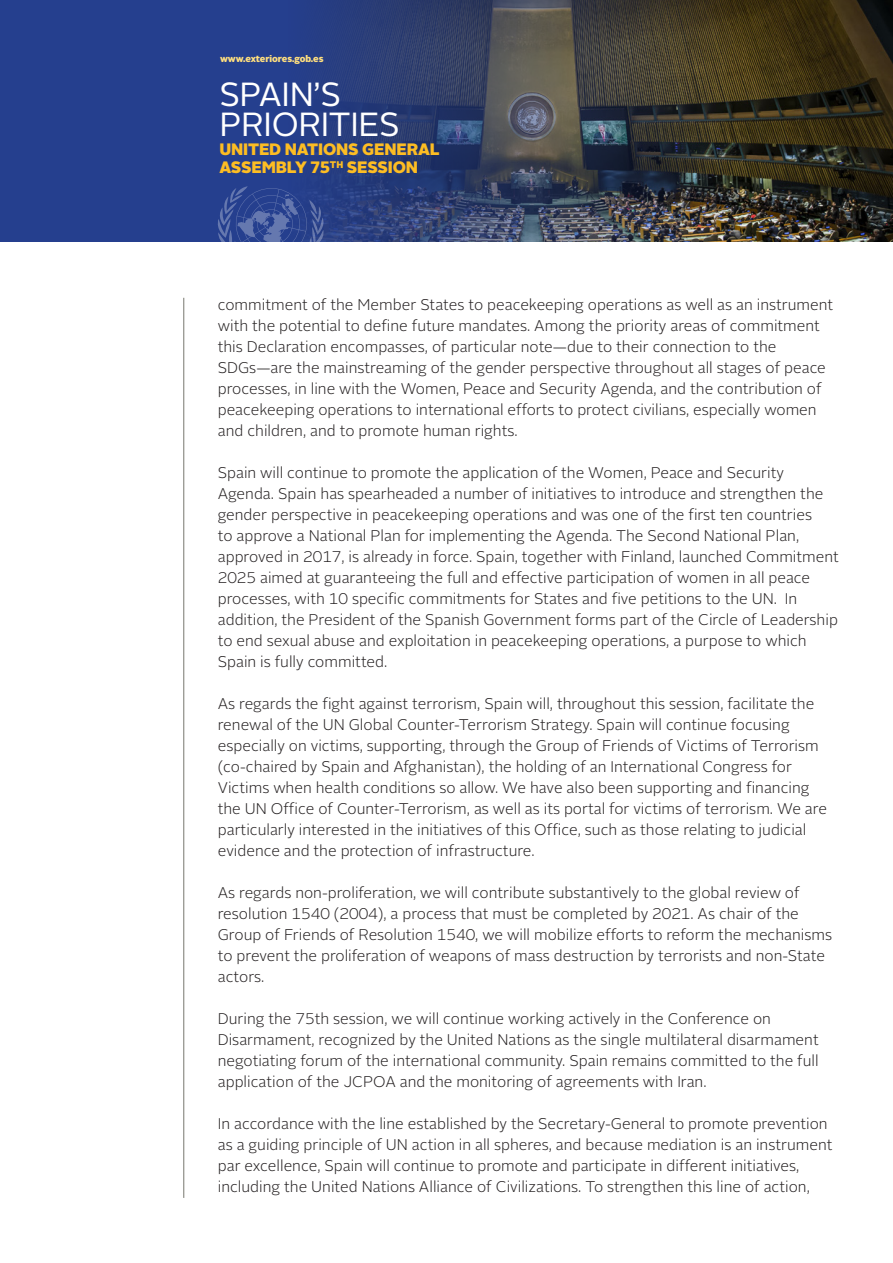
<style>
.page{position:relative;width:893px;height:1263px;background:#fff}
.page>*{position:absolute;margin:0;border:0;box-sizing:border-box;transform-origin:0 0}
.t1{font:33.45px/30.5px "Alright Sans";letter-spacing:-.01em;color:#fff}
.t2{font:900 16.5px/18.6px "Alright Sans";letter-spacing:-.01em;color:#fdbd23}
.parrafo{font:300 15.45px/21px "Alright Sans";color:#231f20}
.t3{font:900 12px "Alright Sans";letter-spacing:-.01em;color:#ffdf7e}
.t4{font:900 9.3px "Alright Sans";letter-spacing:-.01em;color:#ffdf7e}
</style>
<div class="page">
<img style="left:770px;top:0;width:123px;height:242px">
<img style="left:0;top:0;width:770px;height:242px">
<svg style="left:215px;top:185px;width:111px;height:57px;background:#364d95"></svg>
<hr style="left:184px;top:298px;width:1px;height:900px;background:#77776f">
<p class="t4" style="left:220px;top:52px;width:105px">www.exteriores.gob.es</p>
<p class="t3" style="left:188px;top:52px;width:135px">www.exteriores.gob.es</p>
<h1 class="t1" style="left:219px;top:79px;width:182px">SPAIN’S<br>PRIORITIES</h1>
<p class="t2" style="left:219px;top:139px;width:222px">UNITED NATIONS GENERAL<br>ASSEMBLY 75<sup>TH</sup> SESSION</p>
<p class="parrafo" style="left:218px;top:294px;width:617px">commitment of the Member States to peacekeeping operations as well as an instrument with the potential to define future mandates. Among the priority areas of commitment this Declaration encompasses, of particular note—due to their connection to the SDGs—are the mainstreaming of the gender perspective throughout all stages of peace processes, in line with the Women, Peace and Security Agenda, and the contribution of peacekeeping operations to international efforts to protect civilians, especially women and children, and to promote human rights.</p>
<p class="parrafo" style="left:218px;top:462px;width:623px">Spain will continue to promote the application of the Women, Peace and Security Agenda. Spain has spearheaded a number of initiatives to introduce and strengthen the gender perspective in peacekeeping operations and was one of the first ten countries<br>to approve a National Plan for implementing the Agenda. The Second National Plan, approved in 2017, is already in force. Spain, together with Finland, launched Commitment 2025 aimed at guaranteeing the full and effective participation of women in all peace processes, with 10 specific commitments for States and five petitions to the UN. In addition, the President of the Spanish Government forms part of the Circle of Leadership to end sexual abuse and exploitation in peacekeeping operations, a purpose to which Spain is fully committed.</p>
<p class="parrafo" style="left:218px;top:693px;width:611px">As regards the fight against terrorism, Spain will, throughout this session, facilitate the renewal of the UN Global Counter-Terrorism Strategy. Spain will continue focusing especially on victims, supporting, through the Group of Friends of Victims of Terrorism (co-chaired by Spain and Afghanistan), the holding of an International Congress for Victims when health conditions so allow. We have also been supporting and financing the UN Office of Counter-Terrorism, as well as its portal for victims of terrorism. We are particularly interested in the initiatives of this Office, such as those relating to judicial evidence and the protection of infrastructure.</p>
<p class="parrafo" style="left:218px;top:882px;width:616px">As regards non-proliferation, we will contribute substantively to the global review of resolution 1540 (2004), a process that must be completed by 2021. As chair of the Group of Friends of Resolution 1540, we will mobilize efforts to reform the mechanisms to prevent the proliferation of weapons of mass destruction by terrorists and non-State actors.</p>
<p class="parrafo" style="left:218px;top:1008px;width:602px">During the 75th session, we will continue working actively in the Conference on Disarmament, recognized by the United Nations as the single multilateral disarmament negotiating forum of the international community. Spain remains committed to the full application of the JCPOA and the monitoring of agreements with Iran.</p>
<p class="parrafo" style="left:218px;top:1113px;width:616px">In accordance with the line established by the Secretary-General to promote prevention as a guiding principle of UN action in all spheres, and because mediation is an instrument par excellence, Spain will continue to promote and participate in different initiatives, including the United Nations Alliance of Civilizations. To strengthen this line of action,</p>
</div>
